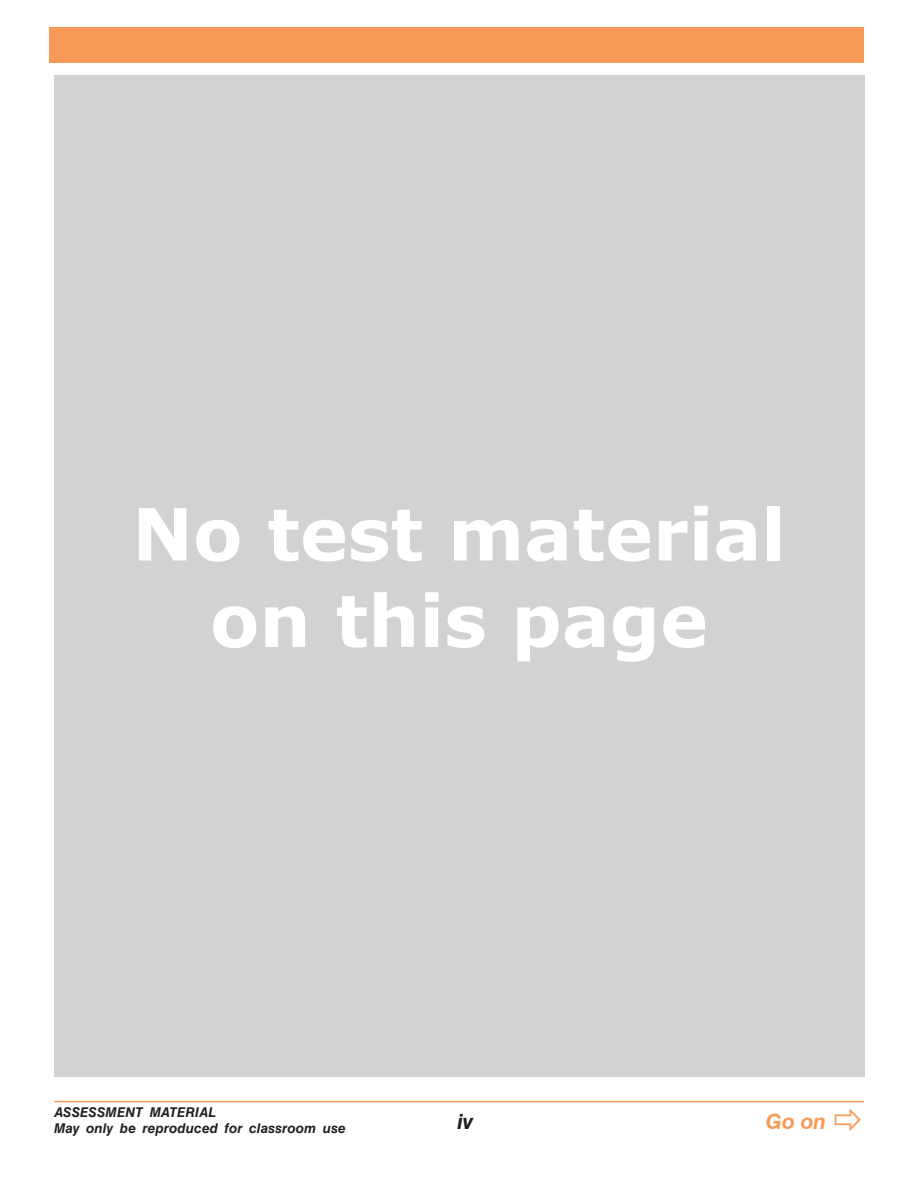
<style>
.page{position:relative;width:918px;height:1188px;background:#fff}
.page>*{position:absolute;margin:0;border:0;box-sizing:border-box;transform-origin:0 0}
.t1{font:700 72px/86.4px "Verdana";color:#fff;text-align:center}
.t2{font:italic 700 21px "Swiss 721 BT";color:#f89b58}
.t3{font:italic 700 21px "Swiss 721 BT";color:#221f1f}
.t4{font:italic 700 13.5px/16.5px "Helvetica LT Std";letter-spacing:.01em;color:#221f1f}
</style>
<div class="page">
<div style="left:54px;top:76px;width:810px;height:1001px;background:#d1d2d4"></div>
<hr style="left:54px;top:1101px;width:810px;height:1px;background:#f89b58">
<div style="left:49px;top:27px;width:815px;height:36px;background:#f89b58"></div>
<h1 class="t1" style="left:132px;top:497px;width:655px">No test material on this page</h1>
<p class="t4" style="left:54px;top:1105px;width:293px">ASSESSMENT MATERIAL<br>May only be reproduced for classroom use</p>
<h2 class="t2" style="left:766px;top:1113px;width:62px">Go on</h2>
<h2 class="t3" style="left:457px;top:1114px;width:17px">iv</h2>
</div>
